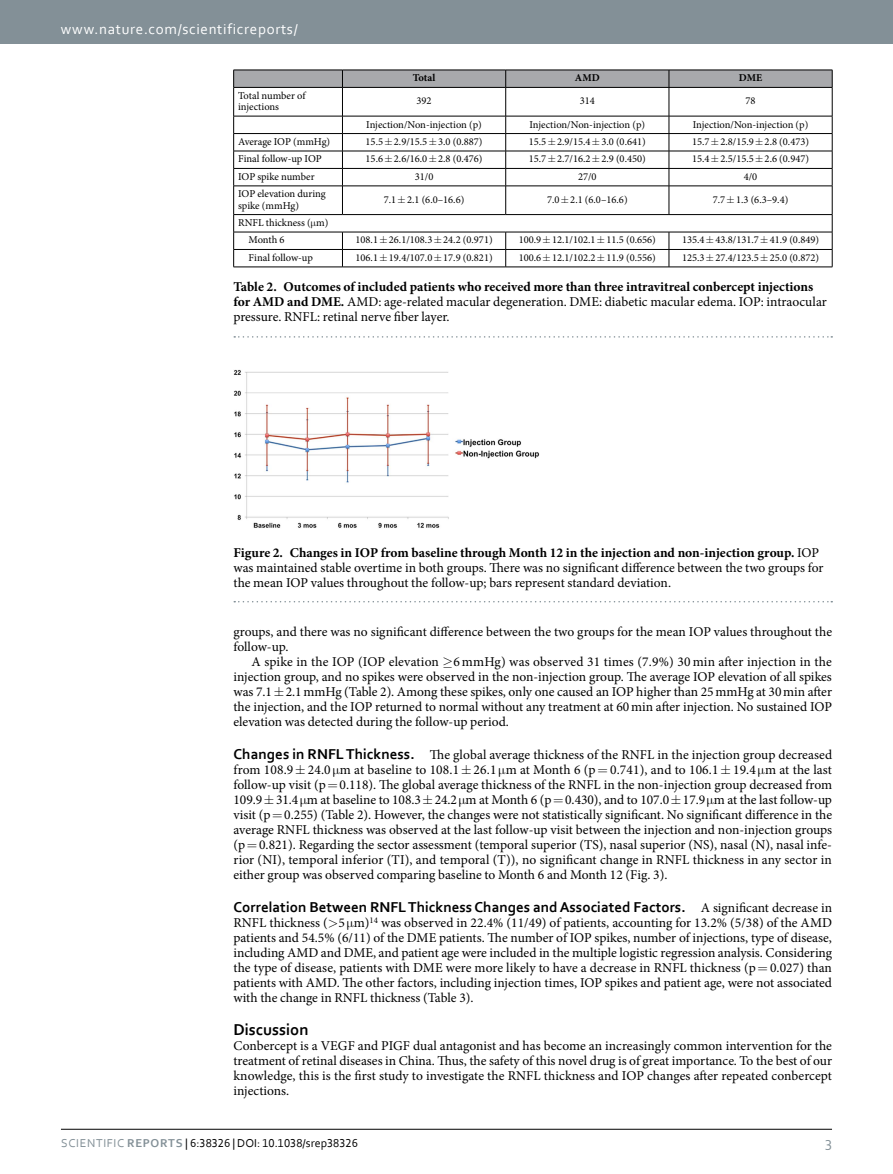
<style>
.page{position:relative;width:893px;height:1174px;background:#fff}
.page>*{position:absolute;margin:0;border:0;box-sizing:border-box;transform-origin:0 0}
.t1{font:700 16.5px "Corbel";color:#000}
.t2{font:700 15px "Corbel";color:#000}
.t3{font:15px "Corbel";letter-spacing:.045em;color:#fff}
.t4{font:15px "Corbel";color:#839097}
.t5{font:13.5px/15px "Minion Pro";color:#000;text-align:justify}
.t6{font:12px "Corbel";color:#000}
.t7{font:10.5px/11.2px "Minion Pro";color:#000}
.t8{font:700 10.5px "Minion Pro";color:#000}
.s1{font-weight:700}
.s2{font-family:"Corbel";font-weight:700;font-size:15px}
.s3{font-family:"Minion Pro";font-weight:400;font-size:13.5px}
.s4{color:#839097}
.s5{font-weight:700;color:#839097}
</style>
<div class="page">
<div style="left:0;top:0;width:893px;height:43px;background:#839097"></div>
<hr style="left:61px;top:1129px;width:771px;height:1px;background:#000">
<svg style="left:234px;top:336px;width:598px;height:1px"></svg>
<hr style="left:233px;top:267px;width:109px;height:1px;background:#000">
<hr style="left:342px;top:267px;width:164px;height:1px;background:#000">
<hr style="left:506px;top:267px;width:163px;height:1px;background:#000">
<hr style="left:669px;top:267px;width:163px;height:1px;background:#000">
<img style="left:233px;top:369px;width:306px;height:159px">
<svg style="left:234px;top:601px;width:598px;height:1px"></svg>
<svg style="left:233px;top:70px;width:600px;height:197px"></svg>
<p class="t3" style="left:61px;top:19px;width:238px">www.nature.com/scientificreports/</p>
<p class="t8" style="left:413px;top:71px;width:24px">Total</p>
<p class="t8" style="left:575px;top:71px;width:26px">AMD</p>
<p class="t8" style="left:739px;top:71px;width:25px">DME</p>
<p class="t7" style="left:238px;top:90px;width:69px">Total number of injections</p>
<p class="t7" style="left:416px;top:96px;width:17px">392</p>
<p class="t7" style="left:580px;top:96px;width:17px">314</p>
<p class="t7" style="left:745px;top:96px;width:12px">78</p>
<p class="t7" style="left:366px;top:119px;width:117px">Injection/Non-injection (p)</p>
<p class="t7" style="left:530px;top:119px;width:117px">Injection/Non-injection (p)</p>
<p class="t7" style="left:693px;top:119px;width:117px">Injection/Non-injection (p)</p>
<p class="t7" style="left:238px;top:136px;width:94px">Average IOP (mmHg)</p>
<p class="t7" style="left:366px;top:136px;width:119px">15.5 2.9/15.5 3.0 (0.887)</p>
<p class="t7" style="left:529px;top:136px;width:119px">15.5 2.9/15.4 3.0 (0.641)</p>
<p class="t7" style="left:692px;top:136px;width:119px">15.7 2.8/15.9 2.8 (0.473)</p>
<p class="t7" style="left:238px;top:153px;width:85px">Final follow-up IOP</p>
<p class="t7" style="left:366px;top:153px;width:119px">15.6 2.6/16.0 2.8 (0.476)</p>
<p class="t7" style="left:529px;top:153px;width:119px">15.7 2.7/16.2 2.9 (0.450)</p>
<p class="t7" style="left:692px;top:153px;width:119px">15.4 2.5/15.5 2.6 (0.947)</p>
<p class="t7" style="left:238px;top:171px;width:78px">IOP spike number</p>
<p class="t7" style="left:415px;top:171px;width:20px">31/0</p>
<p class="t7" style="left:578px;top:171px;width:20px">27/0</p>
<p class="t7" style="left:744px;top:171px;width:15px">4/0</p>
<p class="t7" style="left:238px;top:188px;width:89px">IOP elevation during spike (mmHg)</p>
<p class="t7" style="left:384px;top:194px;width:82px">7.1 2.1 (6.0–16.6)</p>
<p class="t7" style="left:547px;top:194px;width:82px">7.0 2.1 (6.0–16.6)</p>
<p class="t7" style="left:713px;top:194px;width:77px">7.7 1.3 (6.3–9.4)</p>
<p class="t7" style="left:249px;top:214px;width:81px;line-height:17.4px;text-indent:-10px">RNFL thickness ( m)<br>Month 6</p>
<p class="t7" style="left:355px;top:234px;width:139px">108.1 26.1/108.3 24.2 (0.971)</p>
<p class="t7" style="left:519px;top:234px;width:139px">100.9 12.1/102.1 11.5 (0.656)</p>
<p class="t7" style="left:682px;top:234px;width:139px">135.4 43.8/131.7 41.9 (0.849)</p>
<p class="t7" style="left:249px;top:252px;width:66px">Final follow-up</p>
<p class="t7" style="left:355px;top:252px;width:139px">106.1 19.4/107.0 17.9 (0.821)</p>
<p class="t7" style="left:519px;top:252px;width:139px">100.6 12.1/102.2 11.9 (0.556)</p>
<p class="t7" style="left:682px;top:252px;width:139px">125.3 27.4/123.5 25.0 (0.872)</p>
<p class="t5" style="left:233px;top:279px;width:595px;text-align:left"><span class="s1">Table 2. Outcomes of included patients who received more than three intravitreal conbercept injections for AMD and DME.</span> AMD: age-related macular degeneration. DME: diabetic macular edema. IOP: intraocular pressure. RNFL: retinal nerve fiber layer.</p>
<p class="t5" style="left:233px;top:545px;width:591px;text-align:left"><span class="s1">Figure 2. Changes in IOP from baseline through Month 12 in the injection and non-injection group.</span> IOP was maintained stable overtime in both groups. There was no significant difference between the two groups for the mean IOP values throughout the follow-up; bars represent standard deviation.</p>
<p class="t5" style="left:233px;top:624px;width:600px">groups, and there was no significant difference between the two groups for the mean IOP values throughout the follow-up.</p>
<p class="t5" style="left:233px;top:654px;width:600px;text-indent:18px">A spike in the IOP (IOP elevation ≥6 mmHg) was observed 31 times (7.9%) 30 min after injection in the injection group, and no spikes were observed in the non-injection group. The average IOP elevation of all spikes was 7.1 2.1mmHg (Table 2). Among these spikes, only one caused an IOP higher than 25mmHg at 30min after the injection, and the IOP returned to normal without any treatment at 60min after injection. No sustained IOP elevation was detected during the follow-up period.</p>
<p class="t5" style="left:233px;top:747px;width:600px"><span class="s2">Changes in RNFL Thickness.</span> The global average thickness of the RNFL in the injection group decreased from 108.9 24.0 m at baseline to 108.1 26.1 m at Month 6 (p 0.741), and to 106.1 19.4 m at the last follow-up visit (p 0.118). The global average thickness of the RNFL in the non-injection group decreased from 109.9 31.4 m at baseline to 108.3 24.2 m at Month 6 (p 0.430), and to 107.0 17.9 m at the last follow-up visit (p 0.255) (Table 2). However, the changes were not statistically significant. No significant difference in the average RNFL thickness was observed at the last follow-up visit between the injection and non-injection groups (p 0.821). Regarding the sector assessment (temporal superior (TS), nasal superior (NS), nasal (N), nasal infe&shy;rior (NI), temporal inferior (TI), and temporal (T)), no significant change in RNFL thickness in any sector in either group was observed comparing baseline to Month 6 and Month 12 (Fig. 3).</p>
<p class="t2" style="left:233px;top:898px;width:600px">Correlation Between RNFL Thickness Changes and Associated Factors. <span class="s3">A significant decrease in</span></p>
<p class="t5" style="left:233px;top:915px;width:600px">RNFL thickness ( 5 m)<sup>14</sup> was observed in 22.4% (11/49) of patients, accounting for 13.2% (5/38) of the AMD patients and 54.5% (6/11) of the DME patients. The number of IOP spikes, number of injections, type of disease, including AMD and DME, and patient age were included in the multiple logistic regression analysis. Considering the type of disease, patients with DME were more likely to have a decrease in RNFL thickness (p 0.027) than patients with AMD. The other factors, including injection times, IOP spikes and patient age, were not associated with the change in RNFL thickness (Table 3).</p>
<p class="t1" style="left:233px;top:1019px;width:77px">Discussion</p>
<p class="t5" style="left:233px;top:1038px;width:600px">Conbercept is a VEGF and PIGF dual antagonist and has become an increasingly common intervention for the treatment of retinal diseases in China. Thus, the safety of this novel drug is of great importance. To the best of our knowledge, this is the first study to investigate the RNFL thickness and IOP changes after repeated conbercept injections.</p>
<p class="t6" style="left:61px;top:1135px;width:298px"><span class="s4">Scientific</span> <span class="s5">Reports</span> | 6:38326 | DOI: 10.1038/srep38326</p>
<p class="t4" style="left:825px;top:1132px;width:8px">3</p>
</div>
